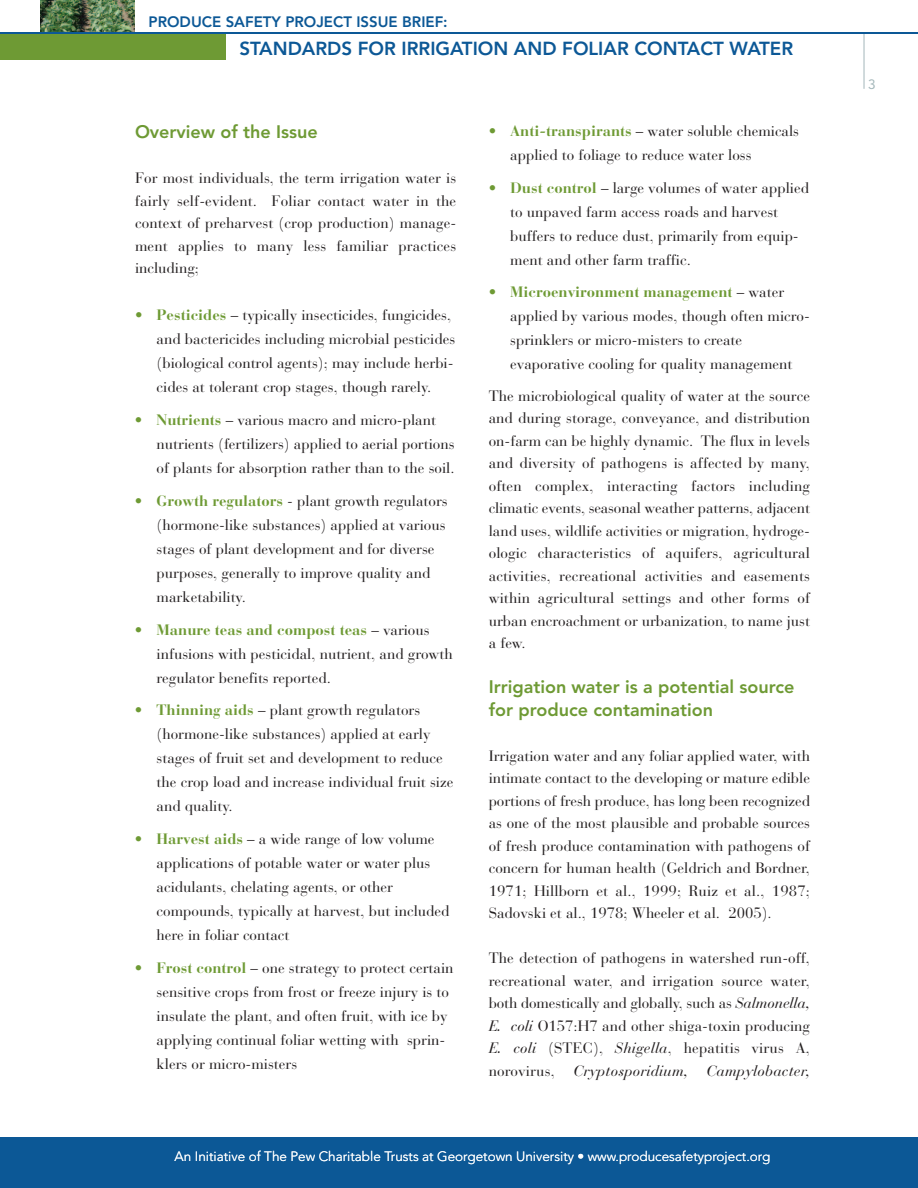
<style>
.page{position:relative;width:918px;height:1188px;background:#fff}
.page>*{position:absolute;margin:0;border:0;box-sizing:border-box;transform-origin:0 0}
.t1{font:800 18.75px "Avenir";color:#0c5896}
.t2{font:800 18px/22.5px "Avenir";color:#6e9a34}
.t3{font:15px/24px "Bauer Bodoni";color:#231f20}
.t4{font:800 15px "Avenir";color:#0c5896}
.t5{font:300 13.5px "Avenir";color:#fff}
.t6{font:13.5px "Avenir";color:#a4b7ba}
.s1{color:#6e9a34}
.s2{font-weight:700;color:#6e9a34}
.s3{font-style:italic}
</style>
<div class="page">
<img style="left:41px;top:0;width:94px;height:32px">
<hr style="left:864px;top:33px;width:1px;height:56px;background:#a4b7ba">
<div style="left:0;top:1137px;width:918px;height:51px;background:#0c5896"></div>
<hr style="left:0;top:32px;width:918px;height:2px;background:#0c5896">
<div style="left:0;top:34px;width:226px;height:25px;background:#6e9a34"></div>
<p class="t4" style="left:149px;top:16px;width:301px">PRODUCE SAFETY PROJECT ISSUE BRIEF:</p>
<p class="t1" style="left:239px;top:41px;width:555px">STANDARDS FOR IRRIGATION AND FOLIAR CONTACT WATER</p>
<p class="t2" style="left:135px;top:122px;width:184px">Overview of the Issue</p>
<p class="t3" style="left:135px;top:169px;width:323px;line-height:22.5px;text-align:justify">For most individuals, the term irrigation water is fairly self-evident. Foliar contact water in the context of preharvest (crop production) manage&shy;ment applies to many less familiar practices including;</p>
<p class="t3" style="left:157px;top:304px;width:300px;text-indent:-22px"><span class="s1">•</span> <span class="s2">Pesticides</span> – typically insecticides, fungicides, and bactericides including microbial pesticides (biological control agents); may include herbi&shy;cides at tolerant crop stages, though rarely.</p>
<p class="t3" style="left:157px;top:409px;width:299px;text-indent:-22px"><span class="s1">•</span> <span class="s2">Nutrients</span> – various macro and micro-plant nutrients (fertilizers) applied to aerial portions of plants for absorption rather than to the soil.</p>
<p class="t3" style="left:157px;top:490px;width:293px;text-indent:-22px"><span class="s1">•</span> <span class="s2">Growth regulators</span> - plant growth regulators (hormone-like substances) applied at various stages of plant development and for diverse purposes, generally to improve quality and marketability.</p>
<p class="t3" style="left:157px;top:619px;width:298px;text-indent:-22px"><span class="s1">•</span> <span class="s2">Manure teas and compost teas</span> – various infusions with pesticidal, nutrient, and growth regulator benefits reported.</p>
<p class="t3" style="left:157px;top:700px;width:298px;text-indent:-22px"><span class="s1">•</span> <span class="s2">Thinning aids</span> – plant growth regulators (hormone-like substances) applied at early stages of fruit set and development to reduce the crop load and increase individual fruit size and quality.</p>
<p class="t3" style="left:157px;top:829px;width:294px;text-indent:-22px"><span class="s1">•</span> <span class="s2">Harvest aids</span> – a wide range of low volume applications of potable water or water plus acidulants, chelating agents, or other compounds, typically at harvest, but included here in foliar contact</p>
<p class="t3" style="left:157px;top:958px;width:299px;text-indent:-22px"><span class="s1">•</span> <span class="s2">Frost control</span> – one strategy to protect certain sensitive crops from frost or freeze injury is to insulate the plant, and often fruit, with ice by applying continual foliar wetting with sprin&shy;klers or micro-misters</p>
<p class="t3" style="left:510px;top:120px;width:290px;text-indent:-22px"><span class="s1">•</span> <span class="s2">Anti-transpirants</span> – water soluble chemicals applied to foliage to reduce water loss</p>
<p class="t3" style="left:510px;top:177px;width:300px;text-indent:-22px"><span class="s1">•</span> <span class="s2">Dust control</span> – large volumes of water applied to unpaved farm access roads and harvest buffers to reduce dust, primarily from equip&shy;ment and other farm traffic.</p>
<p class="t3" style="left:510px;top:282px;width:301px;text-indent:-22px"><span class="s1">•</span> <span class="s2">Microenvironment management</span> – water applied by various modes, though often micro&shy;sprinklers or micro-misters to create evaporative cooling for quality management</p>
<p class="t3" style="left:489px;top:386px;width:323px;line-height:22.5px;text-align:justify">The microbiological quality of water at the source and during storage, conveyance, and distribution on-farm can be highly dynamic. The flux in levels and diversity of pathogens is affected by many, often complex, interacting factors including climatic events, seasonal weather patterns, adjacent land uses, wildlife activities or migration, hydroge&shy;ologic characteristics of aquifers, agricultural activities, recreational activities and easements within agricultural settings and other forms of urban encroachment or urbanization, to name just a few.</p>
<p class="t2" style="left:489px;top:677px;width:307px">Irrigation water is a potential source for produce contamination</p>
<p class="t3" style="left:489px;top:746px;width:323px;line-height:22.5px;text-align:justify">Irrigation water and any foliar applied water, with intimate contact to the developing or mature edible portions of fresh produce, has long been recognized as one of the most plausible and probable sources of fresh produce contamination with pathogens of concern for human health (Geldrich and Bordner, 1971; Hillborn et al., 1999; Ruiz et al., 1987; Sadovski et al., 1978; Wheeler et al. 2005).</p>
<p class="t3" style="left:489px;top:949px;width:323px;line-height:22.5px;text-align:justify">The detection of pathogens in watershed run-off, recreational water, and irrigation source water, both domestically and globally, such as <span class="s3">Salmonella, E. coli</span> O157:H7 and other shiga-toxin producing <span class="s3">E. coli</span> (STEC), <span class="s3">Shigella</span>, hepatitis virus A, norovirus, <span class="s3">Cryptosporidium, Campylobacter,</span></p>
<p class="t5" style="left:175px;top:1151px;width:597px">An Initiative of The Pew Charitable Trusts at Georgetown University • www.producesafetyproject.org</p>
<p class="t6" style="left:868px;top:79px;width:9px">3</p>
</div>
